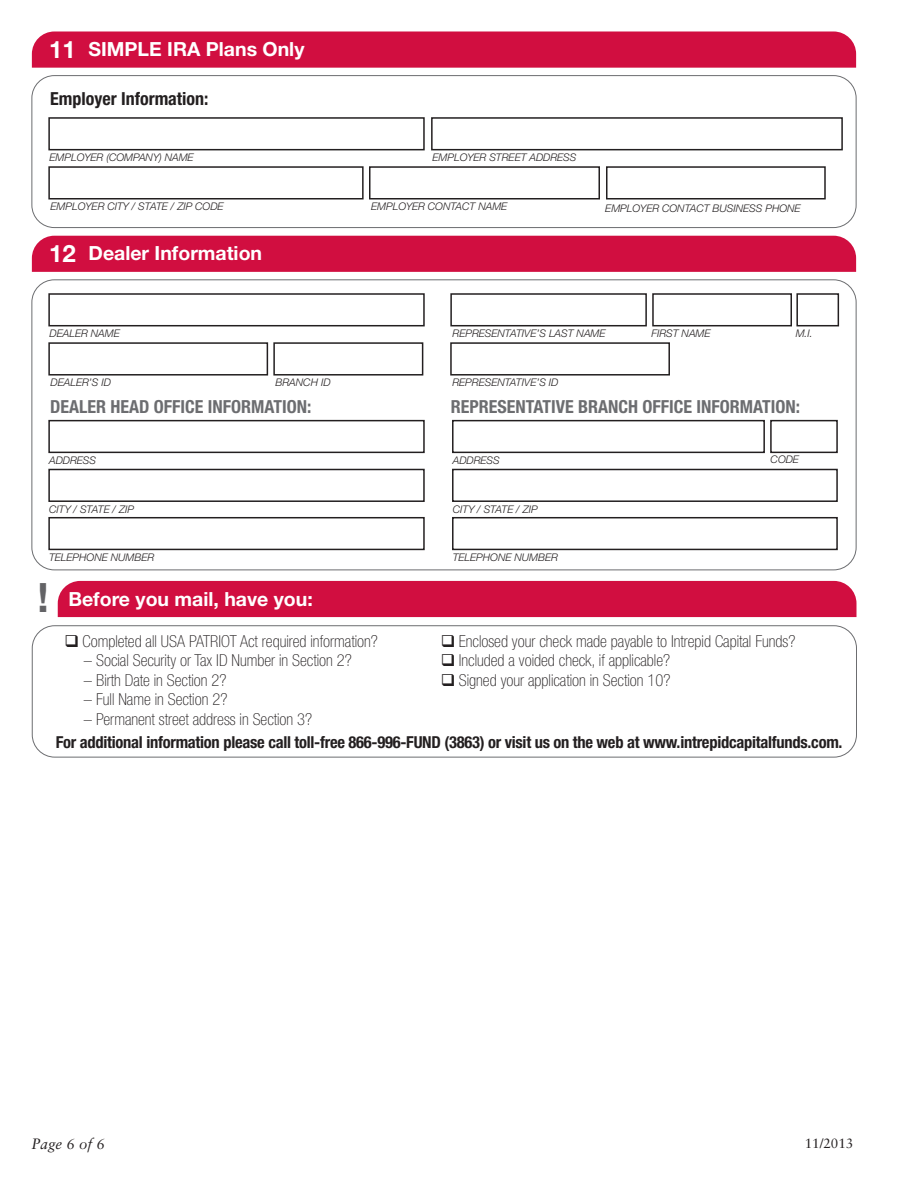
<style>
.page{position:relative;width:918px;height:1188px;background:#fff}
.page>*{position:absolute;margin:0;border:0;box-sizing:border-box;transform-origin:0 0}
.t1{font:700 40.5px "Helvetica Neue";color:#636366}
.t2{font:700 24px "Helvetica Neue";color:#fff}
.t3{font:700 19.5px "Helvetica Neue";color:#fff}
.t4{font:700 condensed 18px "Helvetica Neue";color:#6c6d70}
.t5{font:700 condensed 18px "Helvetica Neue";color:#231f20}
.t6{font:100 condensed 16.5px "Helvetica Neue";color:#231f20}
.t7{font:700 condensed 16.5px "Helvetica Neue";letter-spacing:-.015em;color:#231f20}
.t8{font:italic 15px "Sabon";color:#231f20}
.t9{font:13.5px "Sabon";color:#231f20}
.t10{font:italic 300 10.5px "Helvetica Neue";color:#231f20}
</style>
<div class="page">
<div style="left:32px;top:31px;width:824px;height:37px;background:#d10e40"></div>
<div style="left:58px;top:581px;width:798px;height:36px;background:#d10e40"></div>
<div style="left:32px;top:75px;width:824px;height:153px;border:1px solid #6c6d70;border-radius:22px"></div>
<div style="left:32px;top:625px;width:825px;height:133px;border:1px solid #6c6d70;border-radius:22px"></div>
<div style="left:48px;top:117px;width:377px;height:33px;border:2px solid #231f20"></div>
<div style="left:48px;top:166px;width:316px;height:34px;border:2px solid #231f20"></div>
<div style="left:369px;top:166px;width:231px;height:34px;border:2px solid #231f20"></div>
<div style="left:606px;top:166px;width:220px;height:34px;border:2px solid #231f20"></div>
<div style="left:431px;top:117px;width:412px;height:33px;border:2px solid #231f20"></div>
<div style="left:32px;top:236px;width:824px;height:36px;background:#d10e40"></div>
<div style="left:48px;top:293px;width:377px;height:33px;border:2px solid #231f20"></div>
<div style="left:48px;top:342px;width:220px;height:34px;border:2px solid #231f20"></div>
<div style="left:273px;top:342px;width:150px;height:34px;border:2px solid #231f20"></div>
<div style="left:48px;top:420px;width:377px;height:33px;border:2px solid #231f20"></div>
<div style="left:452px;top:420px;width:313px;height:33px;border:2px solid #231f20"></div>
<div style="left:770px;top:420px;width:68px;height:33px;border:2px solid #231f20"></div>
<div style="left:48px;top:469px;width:377px;height:33px;border:2px solid #231f20"></div>
<div style="left:452px;top:469px;width:386px;height:33px;border:2px solid #231f20"></div>
<div style="left:48px;top:517px;width:377px;height:33px;border:2px solid #231f20"></div>
<div style="left:452px;top:517px;width:386px;height:33px;border:2px solid #231f20"></div>
<div style="left:450px;top:342px;width:220px;height:34px;border:2px solid #231f20"></div>
<div style="left:796px;top:293px;width:43px;height:33px;border:2px solid #231f20"></div>
<div style="left:450px;top:293px;width:197px;height:33px;border:2px solid #231f20"></div>
<div style="left:652px;top:293px;width:140px;height:33px;border:2px solid #231f20"></div>
<p class="t2" style="left:49px;top:34px;width:28px">11</p>
<p class="t3" style="left:89px;top:37px;width:217px">SIMPLE IRA Plans Only</p>
<p class="t5" style="left:50px;top:88px;width:160px">Employer Information:</p>
<p class="t10" style="left:50px;top:151px;width:146px">EMPLOYER (COMPANY) NAME</p>
<p class="t10" style="left:433px;top:151px;width:145px">EMPLOYER STREET ADDRESS</p>
<p class="t10" style="left:51px;top:200px;width:175px">EMPLOYER CITY / STATE / ZIP CODE</p>
<p class="t10" style="left:371px;top:200px;width:138px">EMPLOYER CONTACT NAME</p>
<p class="t10" style="left:605px;top:202px;width:197px">EMPLOYER CONTACT BUSINESS PHONE</p>
<p class="t2" style="left:49px;top:238px;width:28px">12</p>
<p class="t3" style="left:89px;top:241px;width:175px">Dealer Information</p>
<p class="t10" style="left:50px;top:327px;width:72px">DEALER NAME</p>
<p class="t10" style="left:453px;top:327px;width:155px">REPRESENTATIVE’S LAST NAME</p>
<p class="t10" style="left:651px;top:327px;width:61px">FIRST NAME</p>
<p class="t10" style="left:51px;top:376px;width:62px">DEALER’S ID</p>
<p class="t10" style="left:275px;top:376px;width:57px">BRANCH ID</p>
<p class="t10" style="left:452px;top:376px;width:107px">REPRESENTATIVE’S ID</p>
<p class="t10" style="left:796px;top:327px;width:19px">M.I.</p>
<p class="t4" style="left:50px;top:395px;width:263px">DEALER HEAD OFFICE INFORMATION:</p>
<p class="t4" style="left:451px;top:395px;width:351px">REPRESENTATIVE BRANCH OFFICE INFORMATION:</p>
<p class="t10" style="left:49px;top:454px;width:49px">ADDRESS</p>
<p class="t10" style="left:453px;top:454px;width:49px">ADDRESS</p>
<p class="t10" style="left:49px;top:503px;width:86px">CITY / STATE / ZIP</p>
<p class="t10" style="left:453px;top:503px;width:86px">CITY / STATE / ZIP</p>
<p class="t10" style="left:49px;top:551px;width:107px">TELEPHONE NUMBER</p>
<p class="t10" style="left:453px;top:551px;width:107px">TELEPHONE NUMBER</p>
<p class="t1" style="left:37px;top:573px;width:13px">!</p>
<p class="t3" style="left:68px;top:587px;width:246px">Before you mail, have you:</p>
<p class="t10" style="left:771px;top:453px;width:30px">CODE</p>
<p class="t6" style="left:64px;top:632px;width:315px">❑ Completed all USA PATRIOT Act required information?</p>
<p class="t6" style="left:84px;top:651px;width:269px">– Social Security or Tax ID Number in Section 2?</p>
<p class="t6" style="left:84px;top:671px;width:144px">– Birth Date in Section 2?</p>
<p class="t6" style="left:84px;top:690px;width:145px">– Full Name in Section 2?</p>
<p class="t6" style="left:84px;top:710px;width:230px">– Permanent street address in Section 3?</p>
<p class="t6" style="left:441px;top:632px;width:356px">❑ Enclosed your check made payable to Intrepid Capital Funds?</p>
<p class="t6" style="left:441px;top:651px;width:231px">❑ Included a voided check, if applicable?</p>
<p class="t6" style="left:441px;top:671px;width:231px">❑ Signed your application in Section 10?</p>
<p class="t7" style="left:56px;top:732px;width:788px">For additional information please call toll-free 866-996-FUND (3863) or visit us on the web at www.intrepidcapitalfunds.com.</p>
<p class="t8" style="left:32px;top:1135px;width:75px">Page 6 of 6</p>
<p class="t9" style="left:805px;top:1135px;width:50px">11/2013</p>
</div>
